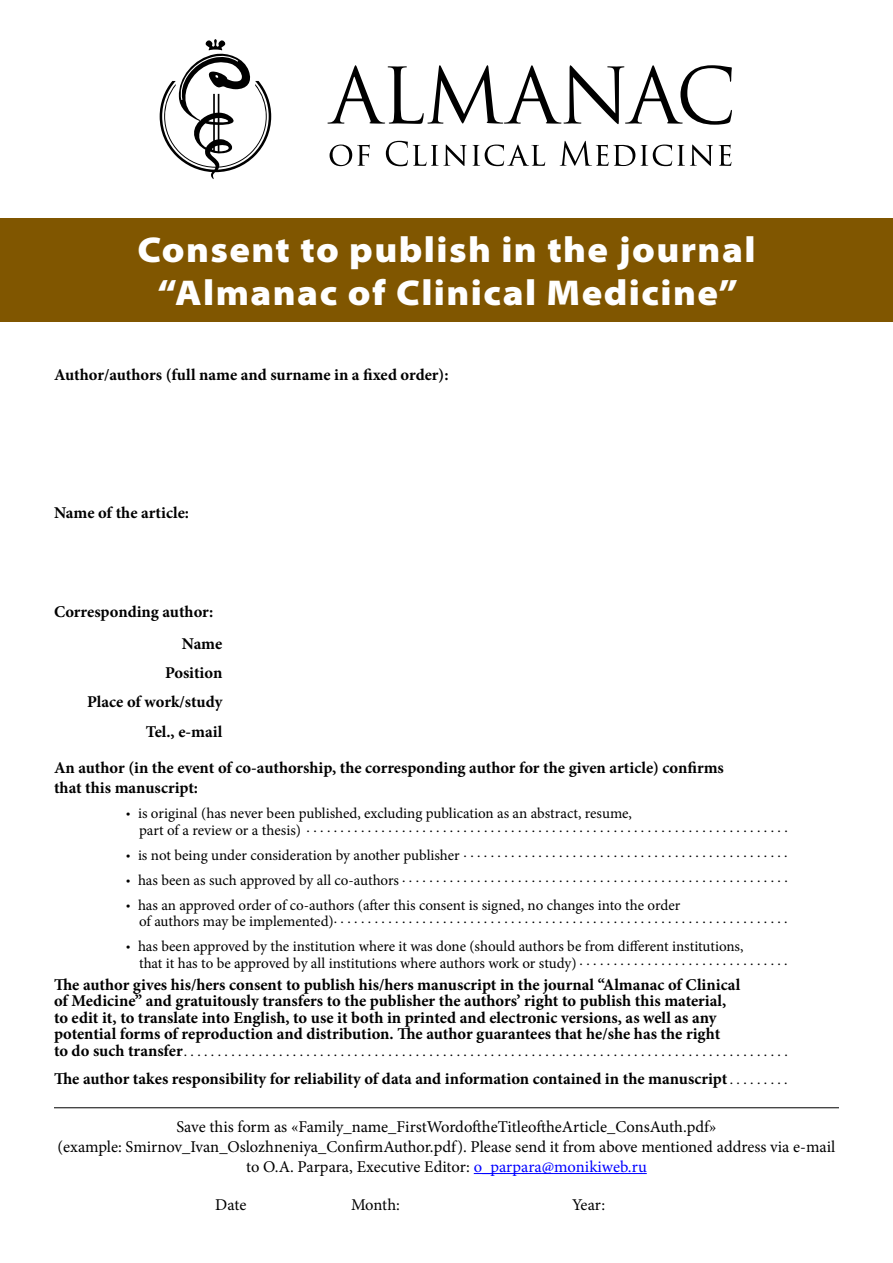
<style>
.page{position:relative;width:893px;height:1263px;background:#fff}
.page>*{position:absolute;margin:0;border:0;box-sizing:border-box;transform-origin:0 0}
.t1{font:900 semi-expanded 36px/43.2px "Myriad Pro";letter-spacing:.04em;color:#fff;text-align:center}
.t2{font:700 16.5px/16.5px "Minion Pro";color:#000}
.t3{font:16.5px/19.8px "Minion Pro";letter-spacing:-.005em;color:#000;text-align:center}
.t4{font:15px/13.5px "Minion Pro";letter-spacing:-.005em;color:#000}
.s1{font-family:"Myriad Pro"}
.s2{font-weight:700;font-size:16.5px}
.s3{font-weight:400;font-size:15px}
.s4{color:#00f}
</style>
<div class="page">
<hr style="left:474px;top:1173px;width:173px;height:1px;background:#00f">
<div style="left:0;top:218px;width:893px;height:104px;background:#805600"></div>
<svg style="left:160px;top:39px;width:111px;height:140px"></svg>
<hr style="left:54px;top:1107px;width:785px;height:1px;background:#000">
<svg style="left:327px;top:65px;width:405px;height:60px"></svg>
<svg style="left:330px;top:145px;width:40px;height:21px"></svg>
<svg style="left:386px;top:141px;width:81px;height:25px"></svg>
<svg style="left:473px;top:145px;width:72px;height:21px"></svg>
<svg style="left:560px;top:141px;width:75px;height:25px"></svg>
<svg style="left:641px;top:145px;width:72px;height:21px"></svg>
<svg style="left:719px;top:145px;width:12px;height:21px"></svg>
<h1 class="t1" style="left:137px;top:228px;width:620px">Consent to publish in the journal “Almanac of Clinical Medicine”</h1>
<p class="t2" style="left:54px;top:366px;width:396px">Author/authors (full name and surname in a fixed order):</p>
<p class="t2" style="left:54px;top:505px;width:137px">Name of the article:</p>
<p class="t2" style="left:182px;top:596px;width:42px;line-height:31.2px;text-indent:-128px">Corresponding author:<br>Name</p>
<p class="t2" style="left:87px;top:658px;width:137px;line-height:29.2px;text-align:right">Position<br>Place of work/study<br>Tel., e-mail</p>
<p class="t2" style="left:54px;top:758px;width:671px;line-height:19.8px">An author (in the event of co-authorship, the corresponding author for the given article) confirms that this manuscript:</p>
<p class="t4" style="left:139px;top:807px;width:643px;text-indent:-13px"><span class="s1">•</span> is original (has never been published, excluding publication as an abstract, resume,<br>part of a review or a thesis) . . . . . . . . . . . . . . . . . . . . . . . . . . . . . . . . . . . . . . . . . . . . . . . . . . . . . . . . . . . . . . . . . . . . . .</p>
<p class="t4" style="left:126px;top:845px;width:656px"><span class="s1">•</span> is not being under consideration by another publisher . . . . . . . . . . . . . . . . . . . . . . . . . . . . . . . . . . . . . . . . . . . . . . .</p>
<p class="t4" style="left:126px;top:870px;width:656px"><span class="s1">•</span> has been as such approved by all co-authors . . . . . . . . . . . . . . . . . . . . . . . . . . . . . . . . . . . . . . . . . . . . . . . . . . . . . . . .</p>
<p class="t4" style="left:139px;top:898px;width:643px;text-indent:-13px"><span class="s1">•</span> has an approved order of co-authors (after this consent is signed, no changes into the order<br>of authors may be implemented) . . . . . . . . . . . . . . . . . . . . . . . . . . . . . . . . . . . . . . . . . . . . . . . . . . . . . . . . . . . . . . . . . .</p>
<p class="t4" style="left:139px;top:938px;width:643px;line-height:16.5px;text-indent:-13px"><span class="s1">•</span> has been approved by the institution where it was done (should authors be from different institutions,<br>that it has to be approved by all institutions where authors work or study) . . . . . . . . . . . . . . . . . . . . . . . . . . . . . .</p>
<p class="t2" style="left:54px;top:976px;width:688px">The author gives his/hers consent to publish his/hers manuscript in the journal “Almanac of Clinical of Medicine” and gratuitously transfers to the publisher the authors’ right to publish this material, to edit it, to translate into English, to use it both in printed and electronic versions, as well as any potential forms of reproduction and distribution. The author guarantees that he/she has the right</p>
<p class="t4" style="left:54px;top:1044px;width:728px"><span class="s2">to do such transfer</span> . . . . . . . . . . . . . . . . . . . . . . . . . . . . . . . . . . . . . . . . . . . . . . . . . . . . . . . . . . . . . . . . . . . . . . . . . . . . . . . . . . . . . . . .</p>
<p class="t2" style="left:54px;top:1070px;width:728px">The author takes responsibility for reliability of data and information contained in the manuscript <span class="s3">. . . . . . . .</span></p>
<p class="t3" style="left:58px;top:1117px;width:779px">Save this form as «Family_name_FirstWordoftheTitleoftheArticle_ConsAuth.pdf»<br>(example: Smirnov_Ivan_Oslozhneniya_ConfirmAuthor.pdf). Please send it from above mentioned address via e-mail to O.A. Parpara, Executive Editor: <span class="s4">o_parpara@monikiweb.ru</span></p>
<p class="t3" style="left:215px;top:1195px;width:33px">Date</p>
<p class="t3" style="left:351px;top:1195px;width:50px">Month:</p>
<p class="t3" style="left:572px;top:1195px;width:34px">Year:</p>
</div>
